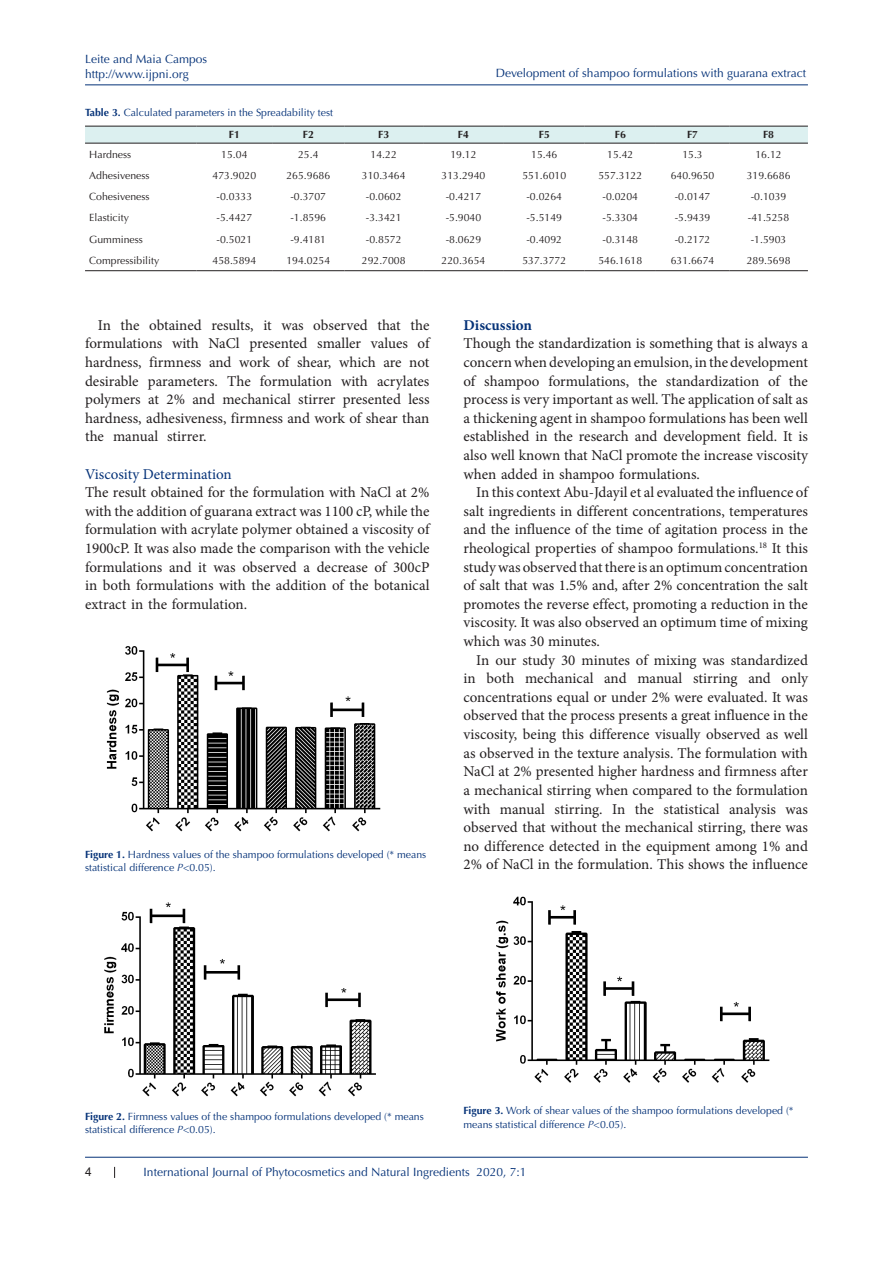
<style>
.page{position:relative;width:893px;height:1263px;background:#fff}
.page>*{position:absolute;margin:0;border:0;box-sizing:border-box;transform-origin:0 0}
.t1{font:15px/18.6px "Minion Pro";color:#231f20;text-align:justify}
.t2{font:15px "Minion Pro";color:#053278}
.t3{font:700 15px "Minion Pro";color:#053278}
.t4{font:12px/15px "Optima LT Std";color:#053278}
.t5{font:12px "Arial";color:#231f20}
.t6{font:10.5px "Optima LT Std";color:#231f20}
.t7{font:10.5px/13.5px "Optima LT Std";color:#053278}
.t8{font:700 10.5px "Optima LT Std";color:#231f20}
.s1{font-weight:700}
.s2{font-style:italic}
</style>
<div class="page">
<hr style="left:85px;top:85px;width:723px;height:1px;background:#053278">
<hr style="left:85px;top:1157px;width:723px;height:1px;background:#053278">
<img style="left:106px;top:646px;width:275px;height:186px">
<img style="left:104px;top:902px;width:272px;height:195px">
<img style="left:496px;top:896px;width:274px;height:187px">
<div style="left:85px;top:127px;width:723px;height:16px;background:#dcf0f0"></div>
<hr style="left:85px;top:126px;width:112px;height:1px;background:#231f20">
<hr style="left:197px;top:126px;width:75px;height:1px;background:#231f20">
<hr style="left:272px;top:126px;width:72px;height:1px;background:#231f20">
<hr style="left:344px;top:126px;width:79px;height:1px;background:#231f20">
<hr style="left:423px;top:126px;width:81px;height:1px;background:#231f20">
<hr style="left:504px;top:126px;width:81px;height:1px;background:#231f20">
<hr style="left:585px;top:126px;width:71px;height:1px;background:#231f20">
<hr style="left:656px;top:126px;width:73px;height:1px;background:#231f20">
<hr style="left:729px;top:126px;width:79px;height:1px;background:#231f20">
<hr style="left:85px;top:143px;width:112px;height:1px;background:#231f20">
<hr style="left:197px;top:143px;width:75px;height:1px;background:#231f20">
<hr style="left:272px;top:143px;width:72px;height:1px;background:#231f20">
<hr style="left:344px;top:143px;width:79px;height:1px;background:#231f20">
<hr style="left:423px;top:143px;width:81px;height:1px;background:#231f20">
<hr style="left:504px;top:143px;width:81px;height:1px;background:#231f20">
<hr style="left:585px;top:143px;width:71px;height:1px;background:#231f20">
<hr style="left:656px;top:143px;width:73px;height:1px;background:#231f20">
<hr style="left:729px;top:143px;width:79px;height:1px;background:#231f20">
<hr style="left:85px;top:270px;width:112px;height:1px;background:#231f20">
<hr style="left:197px;top:270px;width:75px;height:1px;background:#231f20">
<hr style="left:272px;top:270px;width:72px;height:1px;background:#231f20">
<hr style="left:344px;top:270px;width:79px;height:1px;background:#231f20">
<hr style="left:423px;top:270px;width:81px;height:1px;background:#231f20">
<hr style="left:504px;top:270px;width:81px;height:1px;background:#231f20">
<hr style="left:585px;top:270px;width:71px;height:1px;background:#231f20">
<hr style="left:656px;top:270px;width:73px;height:1px;background:#231f20">
<hr style="left:729px;top:270px;width:79px;height:1px;background:#231f20">
<p class="t4" style="left:85px;top:51px;width:124px">Leite and Maia Campos http://www.ijpni.org</p>
<p class="t4" style="left:496px;top:66px;width:312px">Development of shampoo formulations with guarana extract</p>
<p class="t7" style="left:85px;top:105px;width:249px"><span class="s1">Table 3.</span> Calculated parameters in the Spreadability test</p>
<p class="t8" style="left:229px;top:129px;width:13px">F1</p>
<p class="t8" style="left:303px;top:129px;width:13px">F2</p>
<p class="t8" style="left:378px;top:129px;width:13px">F3</p>
<p class="t8" style="left:458px;top:129px;width:13px">F4</p>
<p class="t8" style="left:539px;top:129px;width:13px">F5</p>
<p class="t8" style="left:615px;top:129px;width:13px">F6</p>
<p class="t8" style="left:687px;top:129px;width:13px">F7</p>
<p class="t8" style="left:763px;top:129px;width:13px">F8</p>
<p class="t6" style="left:89px;top:148px;width:44px">Hardness</p>
<p class="t6" style="left:221px;top:148px;width:28px">15.04</p>
<p class="t6" style="left:298px;top:148px;width:22px">25.4</p>
<p class="t6" style="left:371px;top:148px;width:28px">14.22</p>
<p class="t6" style="left:450px;top:148px;width:28px">19.12</p>
<p class="t6" style="left:531px;top:148px;width:28px">15.46</p>
<p class="t6" style="left:607px;top:148px;width:28px">15.42</p>
<p class="t6" style="left:682px;top:148px;width:22px">15.3</p>
<p class="t6" style="left:755px;top:148px;width:28px">16.12</p>
<p class="t6" style="left:89px;top:169px;width:62px">Adhesiveness</p>
<p class="t6" style="left:212px;top:169px;width:45px">473.9020</p>
<p class="t6" style="left:286px;top:169px;width:45px">265.9686</p>
<p class="t6" style="left:362px;top:169px;width:45px">310.3464</p>
<p class="t6" style="left:442px;top:169px;width:45px">313.2940</p>
<p class="t6" style="left:522px;top:169px;width:45px">551.6010</p>
<p class="t6" style="left:598px;top:169px;width:45px">557.3122</p>
<p class="t6" style="left:671px;top:169px;width:45px">640.9650</p>
<p class="t6" style="left:747px;top:169px;width:45px">319.6686</p>
<p class="t6" style="left:89px;top:190px;width:62px">Cohesiveness</p>
<p class="t6" style="left:217px;top:190px;width:37px">-0.0333</p>
<p class="t6" style="left:290px;top:190px;width:37px">-0.3707</p>
<p class="t6" style="left:366px;top:190px;width:37px">-0.0602</p>
<p class="t6" style="left:446px;top:190px;width:37px">-0.4217</p>
<p class="t6" style="left:526px;top:190px;width:37px">-0.0264</p>
<p class="t6" style="left:602px;top:190px;width:37px">-0.0204</p>
<p class="t6" style="left:675px;top:190px;width:37px">-0.0147</p>
<p class="t6" style="left:751px;top:190px;width:37px">-0.1039</p>
<p class="t6" style="left:89px;top:212px;width:41px">Elasticity</p>
<p class="t6" style="left:217px;top:212px;width:37px">-5.4427</p>
<p class="t6" style="left:290px;top:212px;width:37px">-1.8596</p>
<p class="t6" style="left:366px;top:212px;width:37px">-3.3421</p>
<p class="t6" style="left:446px;top:212px;width:37px">-5.9040</p>
<p class="t6" style="left:526px;top:212px;width:37px">-5.5149</p>
<p class="t6" style="left:602px;top:212px;width:37px">-5.3304</p>
<p class="t6" style="left:675px;top:212px;width:37px">-5.9439</p>
<p class="t6" style="left:748px;top:212px;width:43px">-41.5258</p>
<p class="t6" style="left:89px;top:233px;width:55px">Gumminess</p>
<p class="t6" style="left:217px;top:233px;width:37px">-0.5021</p>
<p class="t6" style="left:290px;top:233px;width:37px">-9.4181</p>
<p class="t6" style="left:366px;top:233px;width:37px">-0.8572</p>
<p class="t6" style="left:446px;top:233px;width:37px">-8.0629</p>
<p class="t6" style="left:526px;top:233px;width:37px">-0.4092</p>
<p class="t6" style="left:602px;top:233px;width:37px">-0.3148</p>
<p class="t6" style="left:675px;top:233px;width:37px">-0.2172</p>
<p class="t6" style="left:751px;top:233px;width:37px">-1.5903</p>
<p class="t6" style="left:89px;top:254px;width:72px">Compressibility</p>
<p class="t6" style="left:212px;top:254px;width:45px">458.5894</p>
<p class="t6" style="left:286px;top:254px;width:45px">194.0254</p>
<p class="t6" style="left:362px;top:254px;width:45px">292.7008</p>
<p class="t6" style="left:442px;top:254px;width:45px">220.3654</p>
<p class="t6" style="left:522px;top:254px;width:45px">537.3772</p>
<p class="t6" style="left:598px;top:254px;width:45px">546.1618</p>
<p class="t6" style="left:671px;top:254px;width:45px">631.6674</p>
<p class="t6" style="left:747px;top:254px;width:45px">289.5698</p>
<p class="t1" style="left:85px;top:316px;width:346px;text-indent:13px">In the obtained results, it was observed that the formulations with NaCl presented smaller values of hardness, firmness and work of shear, which are not desirable parameters. The formulation with acrylates polymers at 2% and mechanical stirrer presented less hardness, adhesiveness, firmness and work of shear than the manual stirrer.</p>
<p class="t2" style="left:85px;top:464px;width:148px">Viscosity Determination</p>
<p class="t1" style="left:85px;top:483px;width:346px">The result obtained for the formulation with NaCl at 2% with the addition of guarana extract was 1100 cP, while the formulation with acrylate polymer obtained a viscosity of 1900cP. It was also made the comparison with the vehicle formulations and it was observed a decrease of 300cP in both formulations with the addition of the botanical extract in the formulation.</p>
<p class="t7" style="left:85px;top:848px;width:343px"><span class="s1">Figure 1.</span> Hardness values of the shampoo formulations developed (* means statistical difference <span class="s2">P</span>&lt;0.05).</p>
<p class="t3" style="left:463px;top:314px;width:70px">Discussion</p>
<p class="t1" style="left:463px;top:334px;width:346px">Though the standardization is something that is always a concern when developing an emulsion, in the development of shampoo formulations, the standardization of the process is very important as well. The application of salt as a thickening agent in shampoo formulations has been well established in the research and development field. It is also well known that NaCl promote the increase viscosity when added in shampoo formulations.</p>
<p class="t1" style="left:463px;top:483px;width:346px;text-indent:13px">In this context Abu-Jdayil et al evaluated the influence of salt ingredients in different concentrations, temperatures and the influence of the time of agitation process in the rheological properties of shampoo formulations.<sup>18</sup> It this study was observed that there is an optimum concentration of salt that was 1.5% and, after 2% concentration the salt promotes the reverse effect, promoting a reduction in the viscosity. It was also observed an optimum time of mixing which was 30 minutes.</p>
<p class="t1" style="left:463px;top:651px;width:346px;text-indent:13px">In our study 30 minutes of mixing was standardized in both mechanical and manual stirring and only concentrations equal or under 2% were evaluated. It was observed that the process presents a great influence in the viscosity, being this difference visually observed as well as observed in the texture analysis. The formulation with NaCl at 2% presented higher hardness and firmness after a mechanical stirring when compared to the formulation with manual stirring. In the statistical analysis was observed that without the mechanical stirring, there was no difference detected in the equipment among 1% and 2% of NaCl in the formulation. This shows the influence</p>
<p class="t7" style="left:85px;top:1109px;width:340px"><span class="s1">Figure 2.</span> Firmness values of the shampoo formulations developed (* means statistical difference <span class="s2">P</span>&lt;0.05).</p>
<p class="t7" style="left:463px;top:1104px;width:332px"><span class="s1">Figure 3.</span> Work of shear values of the shampoo formulations developed (* means statistical difference <span class="s2">P</span>&lt;0.05).</p>
<p class="t5" style="left:85px;top:1163px;width:8px">4</p>
<p class="t4" style="left:144px;top:1164px;width:384px">International Journal of Phytocosmetics and Natural Ingredients 2020, 7:1</p>
</div>
